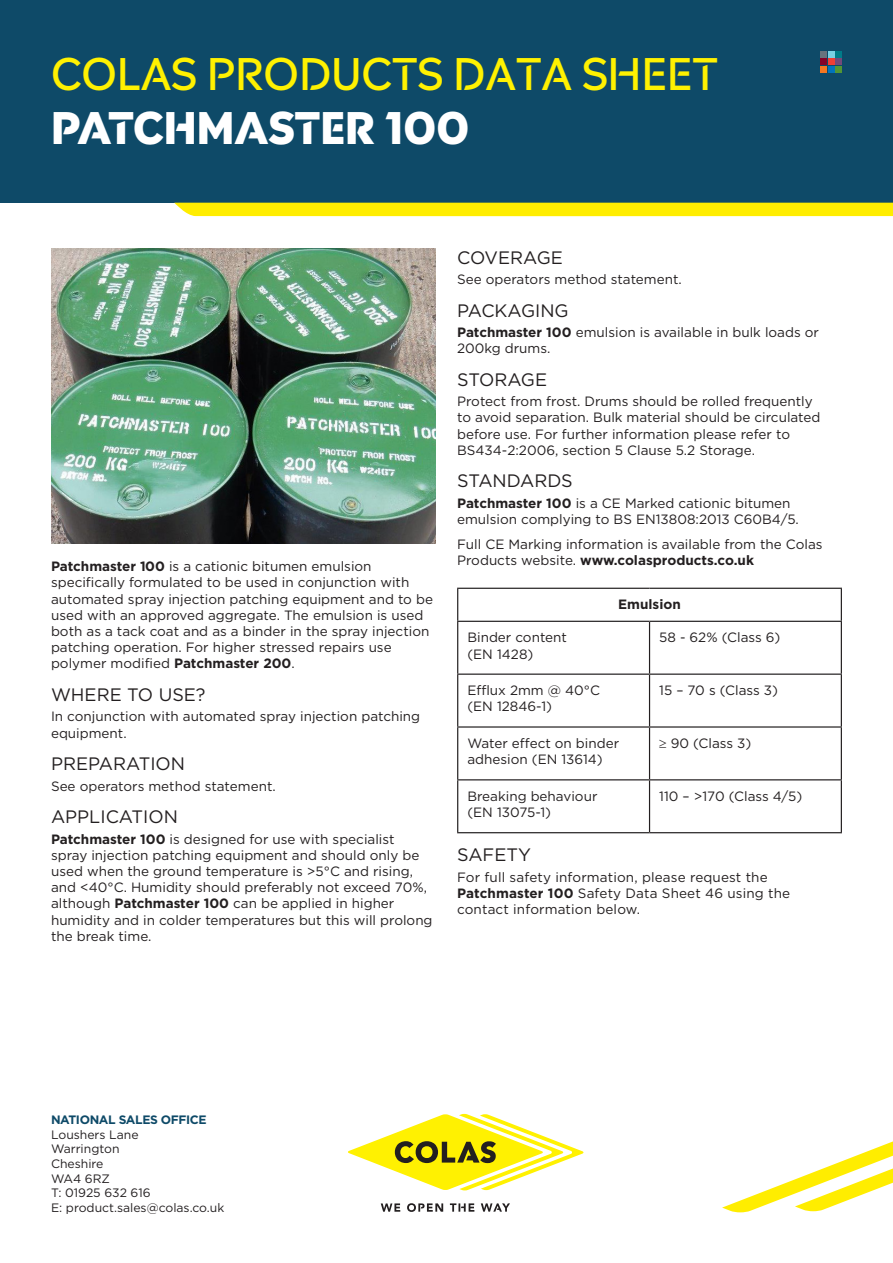
<style>
.page{position:relative;width:893px;height:1263px;background:#fff}
.page>*{position:absolute;margin:0;border:0;box-sizing:border-box;transform-origin:0 0}
.t1{font:45px "Colas";color:#fff101}
.t2{font:900 45px "Colas";color:#fff}
.Body_Copy_Header{font:18px "Gotham HTF";color:#231f20}
.Body_Copy{font:13.5px/16.2px "Gotham HTF";color:#231f20}
.Body_Copy_Intro{font:13.5px/16.2px "Gotham HTF";color:#231f20}
.Table_Body{font:13.5px/16.2px "Gotham HTF";color:#231f20}
.Table_Header{font:700 13.5px "Gotham HTF";color:#231f20}
.Body_Copy-2{font:12.15px/14.7px "Gotham HTF";color:#231f20}
.s1{font-weight:700}
.s2{font-weight:700;color:#0e4a68}
</style>
<div class="page">
<div style="left:0;top:0;width:893px;height:203px;background:#0e4a68"></div>
<svg style="left:381px;top:1203px;width:19px;height:9px"></svg>
<svg style="left:481px;top:1203px;width:29px;height:9px"></svg>
<svg style="left:450px;top:1203px;width:24px;height:9px"></svg>
<svg style="left:407px;top:1203px;width:36px;height:9px"></svg>
<svg style="left:348px;top:1114px;width:235px;height:76px"></svg>
<img style="left:51px;top:248px;width:385px;height:296px">
<div style="left:820px;top:51px;width:7px;height:6px;background:#68737d"></div>
<div style="left:835px;top:51px;width:7px;height:6px;background:#007c89"></div>
<div style="left:820px;top:59px;width:7px;height:6px;background:#840128"></div>
<svg style="left:828px;top:51px;width:6px;height:14px"></svg>
<div style="left:835px;top:59px;width:7px;height:6px;background:#73497a"></div>
<div style="left:820px;top:66px;width:7px;height:7px;background:#f47721"></div>
<div style="left:828px;top:66px;width:6px;height:7px;background:#0174bc"></div>
<div style="left:835px;top:66px;width:7px;height:7px;background:#529635"></div>
<div style="left:174px;top:203px;width:719px;height:13px;background:#ffed00"></div>
<svg style="left:722px;top:1141px;width:171px;height:71px"></svg>
<hr style="left:457px;top:588px;width:192px;height:1px;background:#231f20">
<hr style="left:457px;top:589px;width:1px;height:32px;background:#231f20">
<hr style="left:649px;top:588px;width:193px;height:1px;background:#231f20">
<hr style="left:841px;top:589px;width:1px;height:32px;background:#231f20">
<hr style="left:457px;top:621px;width:192px;height:1px;background:#231f20">
<hr style="left:457px;top:622px;width:1px;height:51px;background:#231f20">
<hr style="left:649px;top:621px;width:193px;height:1px;background:#231f20">
<hr style="left:649px;top:622px;width:1px;height:51px;background:#231f20">
<hr style="left:841px;top:622px;width:1px;height:51px;background:#231f20">
<hr style="left:457px;top:673px;width:192px;height:2px;background:#231f20">
<hr style="left:457px;top:675px;width:1px;height:51px;background:#231f20">
<hr style="left:649px;top:673px;width:193px;height:2px;background:#231f20">
<hr style="left:649px;top:675px;width:1px;height:51px;background:#231f20">
<hr style="left:841px;top:675px;width:1px;height:51px;background:#231f20">
<hr style="left:457px;top:726px;width:192px;height:2px;background:#231f20">
<hr style="left:457px;top:728px;width:1px;height:51px;background:#231f20">
<hr style="left:649px;top:726px;width:193px;height:2px;background:#231f20">
<hr style="left:649px;top:728px;width:1px;height:51px;background:#231f20">
<hr style="left:841px;top:728px;width:1px;height:51px;background:#231f20">
<hr style="left:457px;top:779px;width:192px;height:1px;background:#231f20">
<hr style="left:457px;top:780px;width:1px;height:52px;background:#231f20">
<hr style="left:649px;top:779px;width:193px;height:1px;background:#231f20">
<hr style="left:649px;top:780px;width:1px;height:52px;background:#231f20">
<hr style="left:841px;top:780px;width:1px;height:52px;background:#231f20">
<hr style="left:457px;top:832px;width:192px;height:1px;background:#231f20">
<hr style="left:649px;top:832px;width:193px;height:1px;background:#231f20">
<p class="t1" style="left:51px;top:49px;width:669px">COLAS PRODUCTS DATA SHEET</p>
<p class="t2" style="left:51px;top:103px;width:420px">PATCHMASTER 100</p>
<p class="Body_Copy_Intro" style="left:51px;top:558px;width:383px"><span class="s1">Patchmaster 100</span> is a cationic bitumen emulsion specifically formulated to be used in conjunction with automated spray injection patching equipment and to be used with an approved aggregate. The emulsion is used both as a tack coat and as a binder in the spray injection patching operation. For higher stressed repairs use polymer modified <span class="s1">Patchmaster 200</span>.</p>
<p class="Body_Copy_Header" style="left:51px;top:685px;width:156px">WHERE TO USE?</p>
<p class="Body_Copy" style="left:51px;top:708px;width:371px">In conjunction with automated spray injection patching equipment.</p>
<p class="Body_Copy_Header" style="left:51px;top:754px;width:136px">PREPARATION</p>
<p class="Body_Copy" style="left:51px;top:777px;width:226px">See operators method statement.</p>
<p class="Body_Copy_Header" style="left:51px;top:807px;width:128px">APPLICATION</p>
<p class="Body_Copy" style="left:51px;top:830px;width:383px"><span class="s1">Patchmaster 100</span> is designed for use with specialist spray injection patching equipment and should only be used when the ground temperature is &gt;5°C and rising, and &lt;40°C. Humidity should preferably not exceed 70%, although <span class="s1">Patchmaster 100</span> can be applied in higher humidity and in colder temperatures but this will prolong the break time.</p>
<p class="Body_Copy_Header" style="left:457px;top:247px;width:107px">COVERAGE</p>
<p class="Body_Copy" style="left:457px;top:271px;width:226px">See operators method statement.</p>
<p class="Body_Copy_Header" style="left:457px;top:300px;width:113px">PACKAGING</p>
<p class="Body_Copy" style="left:457px;top:324px;width:363px"><span class="s1">Patchmaster 100</span> emulsion is available in bulk loads or<br>200kg drums.</p>
<p class="Body_Copy_Header" style="left:457px;top:369px;width:92px">STORAGE</p>
<p class="Body_Copy" style="left:457px;top:393px;width:365px">Protect from frost. Drums should be rolled frequently to avoid separation. Bulk material should be circulated before use. For further information please refer to BS434-2:2006, section 5 Clause 5.2 Storage.</p>
<p class="Body_Copy_Header" style="left:457px;top:471px;width:117px">STANDARDS</p>
<p class="Body_Copy" style="left:457px;top:495px;width:343px"><span class="s1">Patchmaster 100</span> is a CE Marked cationic bitumen emulsion complying to BS EN13808:2013 C60B4/5.</p>
<p class="Body_Copy" style="left:457px;top:535px;width:367px">Full CE Marking information is available from the Colas<br>Products website. <span class="s1">www.colasproducts.co.uk</span></p>
<p class="Table_Header" style="left:618px;top:597px;width:64px">Emulsion</p>
<p class="Table_Body" style="left:467px;top:629px;width:101px">Binder content (EN 1428)</p>
<p class="Table_Body" style="left:659px;top:629px;width:123px">58 - 62% (Class 6)</p>
<p class="Table_Body" style="left:467px;top:682px;width:134px">Efflux 2mm @ 40°C (EN 12846-1)</p>
<p class="Table_Body" style="left:659px;top:682px;width:120px">15 – 70 s (Class 3)</p>
<p class="Table_Body" style="left:467px;top:735px;width:153px">Water effect on binder adhesion (EN 13614)</p>
<p class="Table_Body" style="left:659px;top:735px;width:94px">≥ 90 (Class 3)</p>
<p class="Table_Body" style="left:467px;top:788px;width:132px">Breaking behaviour (EN 13075-1)</p>
<p class="Table_Body" style="left:659px;top:788px;width:145px">110 – &gt;170 (Class 4/5)</p>
<p class="Body_Copy_Header" style="left:457px;top:845px;width:75px">SAFETY</p>
<p class="Body_Copy" style="left:457px;top:869px;width:335px">For full safety information, please request the<br><span class="s1">Patchmaster 100</span> Safety Data Sheet 46 using the contact information below.</p>
<p class="Body_Copy-2" style="left:51px;top:1112px;width:175px"><span class="s2">NATIONAL SALES OFFICE<br></span>Loushers Lane<br>Warrington<br>Cheshire<br>WA4 6RZ<br>T: 01925 632 616<br>E: product.sales@colas.co.uk</p>
</div>
